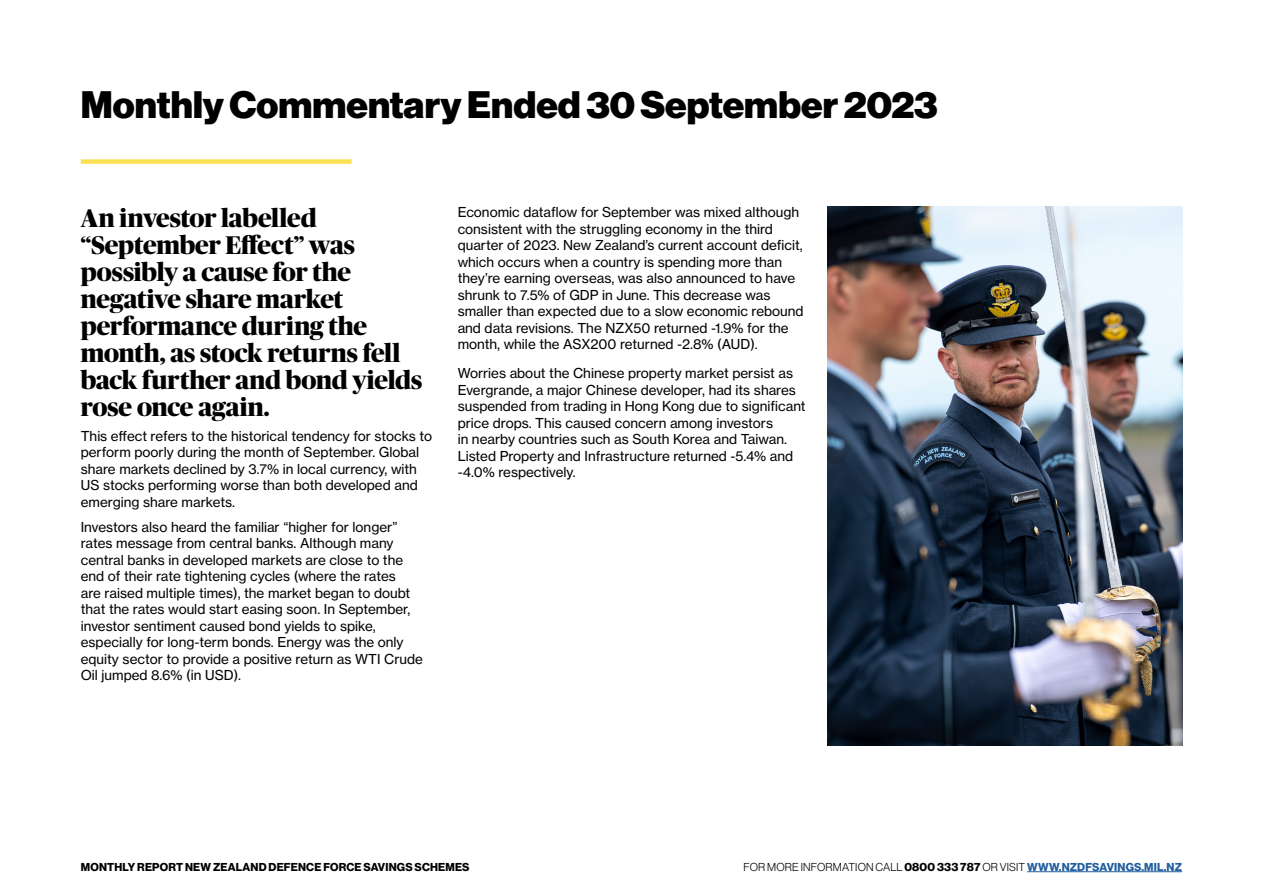
<style>
.page{position:relative;width:1263px;height:893px;background:#fff}
.page>*{position:absolute;margin:0;border:0;box-sizing:border-box;transform-origin:0 0}
.t1{font:900 37.5px "Haas Grot Disp 95";color:#000}
.t2{font:800 25.5px/27px "Publico Banner";letter-spacing:-.01em;color:#000}
.t3{font:13.5px/16.5px "Haas Grot Text 55 Roman";color:#000}
.t4{font:300 11.25px "Haas Grot Disp 45";letter-spacing:.015em;color:#000}
.t5{font:700 11.25px "Haas Grot Disp 75";letter-spacing:.015em;color:#000}
.s1{font-family:"Haas Grot Disp 75";font-weight:700}
.s2{font-family:"Haas Grot Disp 75";font-weight:700;color:#215e9e}
</style>
<div class="page">
<hr style="left:1027px;top:871px;width:155px;height:1px;background:#215e9e">
<div style="left:81px;top:159px;width:271px;height:5px;background:#fae053"></div>
<img style="left:827px;top:206px;width:355px;height:539px">
<h1 class="t1" style="left:81px;top:83px;width:859px">Monthly Commentary Ended 30 September 2023</h1>
<h2 class="t2" style="left:81px;top:203px;width:343px">An investor labelled “September Effect” was possibly a cause for the negative share market performance during the month, as stock returns fell back further and bond yields rose once again.</h2>
<p class="t3" style="left:81px;top:428px;width:353px">This effect refers to the historical tendency for stocks to perform poorly during the month of September. Global share markets declined by 3.7% in local currency, with US stocks performing worse than both developed and emerging share markets.</p>
<p class="t3" style="left:81px;top:518px;width:344px">Investors also heard the familiar “higher for longer” rates message from central banks. Although many central banks in developed markets are close to the end of their rate tightening cycles (where the rates<br>are raised multiple times), the market began to doubt that the rates would start easing soon. In September, investor sentiment caused bond yields to spike, especially for long-term bonds. Energy was the only equity sector to provide a positive return as WTI Crude Oil jumped 8.6% (in USD).</p>
<p class="t3" style="left:458px;top:204px;width:347px">Economic dataflow for September was mixed although consistent with the struggling economy in the third quarter of 2023. New Zealand’s current account deficit, which occurs when a country is spending more than they’re earning overseas, was also announced to have shrunk to 7.5% of GDP in June. This decrease was smaller than expected due to a slow economic rebound and data revisions. The NZX50 returned -1.9% for the month, while the ASX200 returned -2.8% (AUD).</p>
<p class="t3" style="left:458px;top:365px;width:349px">Worries about the Chinese property market persist as Evergrande, a major Chinese developer, had its shares suspended from trading in Hong Kong due to significant price drops. This caused concern among investors<br>in nearby countries such as South Korea and Taiwan.<br>Listed Property and Infrastructure returned -5.4% and -4.0% respectively.</p>
<p class="t5" style="left:81px;top:860px;width:390px">MONTHLY REPORT NEW ZEALAND DEFENCE FORCE SAVINGS SCHEMES</p>
<p class="t4" style="left:743px;top:860px;width:440px">FOR MORE INFORMATION CALL <span class="s1">0800 333 787</span> OR VISIT <span class="s2">WWW.NZDFSAVINGS.MIL.NZ</span></p>
</div>
